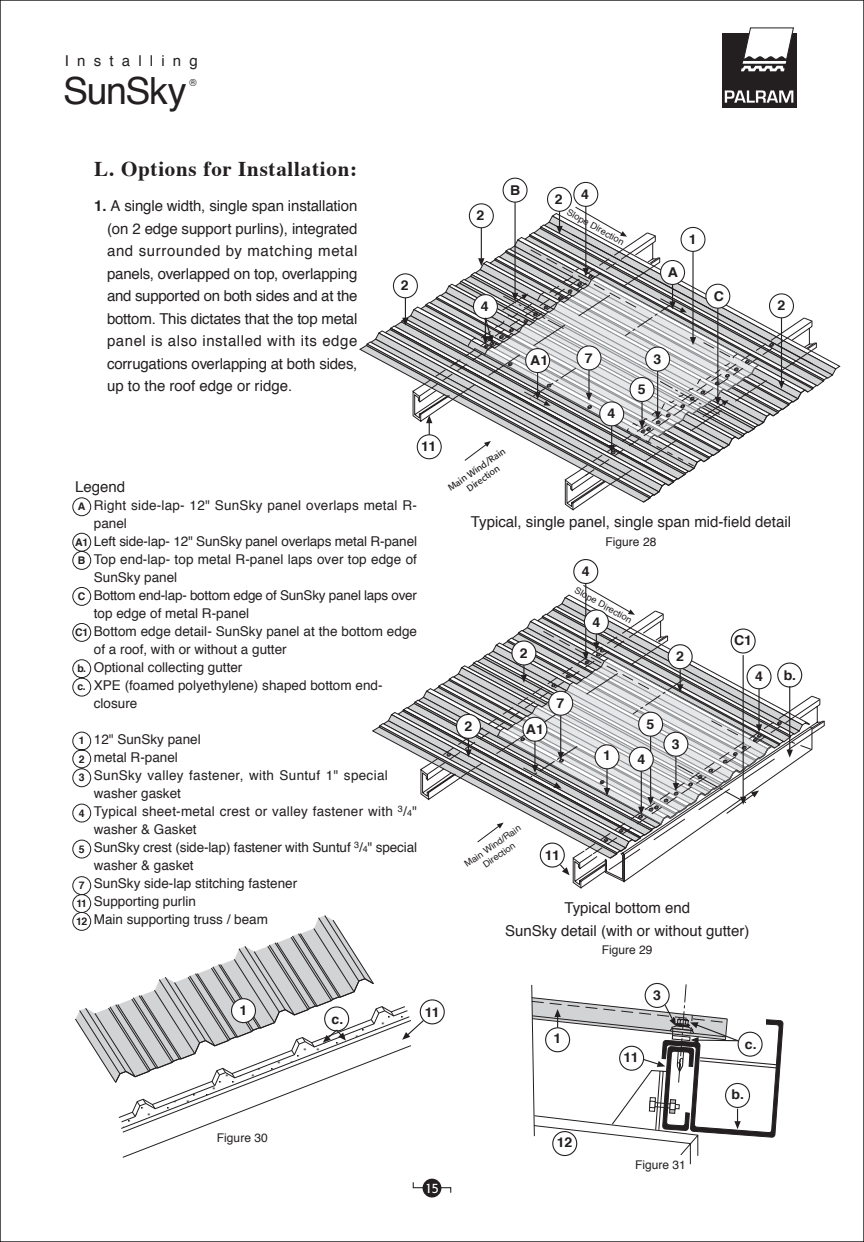
<style>
.page{position:relative;width:864px;height:1242px;background:#fff}
.page>*{position:absolute;margin:0;border:0;box-sizing:border-box;transform-origin:0 0}
.t1{font:37.5px "Helvetica";letter-spacing:-.04em;color:#231f20}
.t2{font:700 21px "Times";letter-spacing:.035em;color:#231f20}
.t3{font:15px/22.5px "Helvetica";color:#231f20;text-align:justify}
.t4{font:15px "Helvetica";letter-spacing:.545em;color:#231f20}
.t5{font:13.5px/18px "Helvetica";color:#231f20}
.t6{font:700 13.5px "Helvetica";letter-spacing:-.03em;color:#231f20;scale:1.05 1}
.t7{font:13.5px "Formata";color:#fff;scale:.9 1}
.t8{font:12px "Helvetica";color:#231f20}
.t9{font:700 10.5px/18px "Helvetica";letter-spacing:-.05em;color:#231f20}
.t10{font:9.75px "Helvetica";color:#231f20}
.t11{font:9px/11.2px "Helvetica";color:#231f20;text-align:center;scale:1.05 1}
.t12{font:9px/11.2px "Formata";color:#231f20;text-align:center;scale:1.05 1}
.s1{font-weight:700}
.s2{font-size:9px}
</style>
<div class="page">
<svg style="left:412px;top:1181px;width:40px;height:12px"></svg>
<div style="left:423px;top:1179px;width:18px;height:19px;background:#231f20;border-radius:50%"></div>
<svg style="left:74px;top:915px;width:297px;height:166px"></svg>
<div style="left:420px;top:999px;width:25px;height:25px;background:#fff;border:1px solid #231f20;border-radius:50%"></div>
<svg style="left:114px;top:978px;width:311px;height:151px"></svg>
<svg style="left:531px;top:983px;width:252px;height:182px"></svg>
<div style="left:619px;top:1046px;width:25px;height:25px;background:#fff;border:1px solid #231f20;border-radius:50%"></div>
<div style="left:552px;top:1131px;width:25px;height:25px;background:#fff;border:1px solid #231f20;border-radius:50%"></div>
<svg style="left:72px;top:497px;width:19px;height:416px"></svg>
<div style="left:545px;top:1027px;width:25px;height:25px;background:#fff;border:1px solid #231f20;border-radius:50%"></div>
<div style="left:72px;top:912px;width:19px;height:19px;border:1px solid #231f20;border-radius:50%"></div>
<svg style="left:366px;top:341px;width:24px;height:25px"></svg>
<svg style="left:390px;top:273px;width:12px;height:100px"></svg>
<svg style="left:393px;top:273px;width:25px;height:25px"></svg>
<div style="left:573px;top:182px;width:25px;height:25px;background:#fff;border:1px solid #231f20;border-radius:50%"></div>
<div style="left:547px;top:187px;width:25px;height:25px;background:#fff;border:1px solid #231f20;border-radius:50%"></div>
<hr style="left:515px;top:198px;width:1px;height:95px;background:#231f20">
<div style="left:503px;top:178px;width:25px;height:25px;background:#fff;border:1px solid #231f20;border-radius:50%"></div>
<svg style="left:469px;top:203px;width:25px;height:25px"></svg>
<svg style="left:402px;top:206px;width:415px;height:305px"></svg>
<div style="left:577px;top:345px;width:25px;height:25px;background:#fff;border:1px solid #231f20;border-radius:50%"></div>
<div style="left:573px;top:559px;width:25px;height:25px;background:#fff;border:1px solid #231f20;border-radius:50%"></div>
<hr style="left:585px;top:583px;width:1px;height:70px;background:#231f20">
<svg style="left:372px;top:584px;width:453px;height:305px"></svg>
<div style="left:722px;top:33px;width:74px;height:75px;background:#231f20"></div>
<svg style="left:725px;top:90px;width:68px;height:13px"></svg>
<svg style="left:741px;top:27px;width:53px;height:44px"></svg>
<p class="t4" style="left:65px;top:55px;width:134px">Installing</p>
<h1 class="t1" style="left:63px;top:75px;width:125px">SunSky</h1>
<p class="t10" style="left:189px;top:78px;width:9px">®</p>
<h2 class="t2" style="left:94px;top:160px;width:264px">L. Options for Installation:</h2>
<p class="t3" style="left:107px;top:196px;width:252px;text-indent:-13px"><span class="s1">1.</span> A single width, single span installation (on 2 edge support purlins), integrated and surrounded by matching metal panels, overlapped on top, overlapping and supported on both sides and at the bottom. This dictates that the top metal panel is also installed with its edge corrugations overlapping at both sides, up to the roof edge or ridge.</p>
<p class="t3" style="left:75px;top:477px;width:52px">Legend</p>
<p class="t6" style="left:401px;top:280px;width:9px">2</p>
<p class="t6" style="left:421px;top:441px;width:16px">11</p>
<p class="t5" style="left:94px;top:497px;width:325px">Right side-lap- 12" SunSky panel overlaps metal R&shy;panel<br>Left side-lap- 12" SunSky panel overlaps metal R-panel Top end-lap- top metal R-panel laps over top edge of SunSky panel<br>Bottom end-lap- bottom edge of SunSky panel laps over top edge of metal R-panel<br>Bottom edge detail- SunSky panel at the bottom edge of a roof, with or without a gutter<br>Optional collecting gutter<br>XPE (foamed polyethylene) shaped bottom end&shy;closure</p>
<p class="t5" style="left:94px;top:731px;width:325px">12" SunSky panel<br>metal R-panel<br>SunSky valley fastener, with Suntuf 1" special washer gasket<br>Typical sheet-metal crest or valley fastener with <sup>3</sup>/<span class="s2">4</span>" washer &amp; Gasket<br>SunSky crest (side-lap) fastener with Suntuf <sup>3</sup>/<span class="s2">4</span>" special washer &amp; gasket<br>SunSky side-lap stitching fastener<br>Supporting purlin<br>Main supporting truss / beam</p>
<p class="t9" style="left:78px;top:498px;width:9px">A</p>
<p class="t9" style="left:75px;top:534px;width:14px">A1<br>B</p>
<p class="t9" style="left:78px;top:588px;width:9px">C</p>
<p class="t9" style="left:75px;top:624px;width:14px">C1</p>
<p class="t9" style="left:77px;top:660px;width:10px">b. c.</p>
<p class="t9" style="left:79px;top:733px;width:7px;text-align:justify">1<br>2<br>3</p>
<p class="t9" style="left:79px;top:805px;width:7px">4</p>
<p class="t9" style="left:79px;top:841px;width:7px">5</p>
<p class="t9" style="left:76px;top:877px;width:13px">7<br>11<br>12</p>
<p class="t6" style="left:510px;top:184px;width:11px">B</p>
<p class="t6" style="left:555px;top:194px;width:9px">2</p>
<p class="t6" style="left:581px;top:189px;width:9px">4</p>
<p class="t6" style="left:477px;top:210px;width:9px">2</p>
<p class="t11" style="left:570px;top:207px;width:62px;rotate:29deg">Slope Direction</p>
<p class="t6" style="left:689px;top:234px;width:9px">1</p>
<p class="t6" style="left:668px;top:267px;width:11px">A</p>
<p class="t6" style="left:481px;top:301px;width:9px">4</p>
<p class="t6" style="left:714px;top:290px;width:11px">C</p>
<p class="t6" style="left:777px;top:300px;width:9px">2</p>
<p class="t6" style="left:530px;top:355px;width:19px">A1</p>
<p class="t6" style="left:585px;top:352px;width:9px">7</p>
<p class="t6" style="left:654px;top:353px;width:9px">3</p>
<p class="t6" style="left:638px;top:384px;width:9px">5</p>
<p class="t6" style="left:608px;top:408px;width:9px">4</p>
<p class="t12" style="left:446px;top:485px;width:66px;rotate:-35deg">Main Wind/Rain<br>Direction</p>
<p class="t3" style="left:471px;top:511px;width:322px">Typical, single panel, single span mid-field detail</p>
<p class="t6" style="left:582px;top:566px;width:9px">4</p>
<p class="t8" style="left:606px;top:537px;width:52px">Figure 28</p>
<p class="t6" style="left:464px;top:721px;width:9px">2</p>
<p class="t11" style="left:578px;top:585px;width:62px;rotate:29deg">Slope Direction</p>
<p class="t6" style="left:592px;top:616px;width:9px">4</p>
<p class="t6" style="left:520px;top:647px;width:9px">2</p>
<p class="t6" style="left:676px;top:651px;width:9px">2</p>
<p class="t6" style="left:526px;top:723px;width:19px">A1</p>
<p class="t6" style="left:557px;top:698px;width:9px">7</p>
<p class="t6" style="left:603px;top:750px;width:9px">1</p>
<p class="t6" style="left:646px;top:718px;width:9px">5</p>
<p class="t6" style="left:637px;top:753px;width:9px">4</p>
<p class="t6" style="left:672px;top:738px;width:9px">3</p>
<p class="t6" style="left:734px;top:634px;width:19px">C1</p>
<p class="t6" style="left:755px;top:671px;width:9px">4</p>
<p class="t6" style="left:784px;top:669px;width:13px">b.</p>
<p class="t11" style="left:463px;top:861px;width:65px;rotate:-35deg">Main Wind/Rain<br>Direction</p>
<p class="t6" style="left:545px;top:849px;width:16px">11</p>
<p class="t3" style="left:505px;top:898px;width:246px;text-align:center">Typical bottom end<br>SunSky detail (with or without gutter)</p>
<p class="t8" style="left:602px;top:945px;width:52px">Figure 29</p>
<p class="t6" style="left:239px;top:1005px;width:9px">1</p>
<p class="t6" style="left:425px;top:1006px;width:16px">11</p>
<p class="t6" style="left:332px;top:1013px;width:13px">c.</p>
<p class="t6" style="left:554px;top:1033px;width:9px">1</p>
<p class="t6" style="left:653px;top:990px;width:9px">3</p>
<p class="t6" style="left:624px;top:1051px;width:16px">11</p>
<p class="t6" style="left:745px;top:1038px;width:13px">c.</p>
<p class="t6" style="left:731px;top:1089px;width:13px">b.</p>
<p class="t8" style="left:217px;top:1133px;width:52px">Figure 30</p>
<p class="t7" style="left:425px;top:1182px;width:17px">15</p>
<p class="t6" style="left:557px;top:1137px;width:16px">12</p>
<p class="t8" style="left:635px;top:1160px;width:52px">Figure 31</p>
</div>
